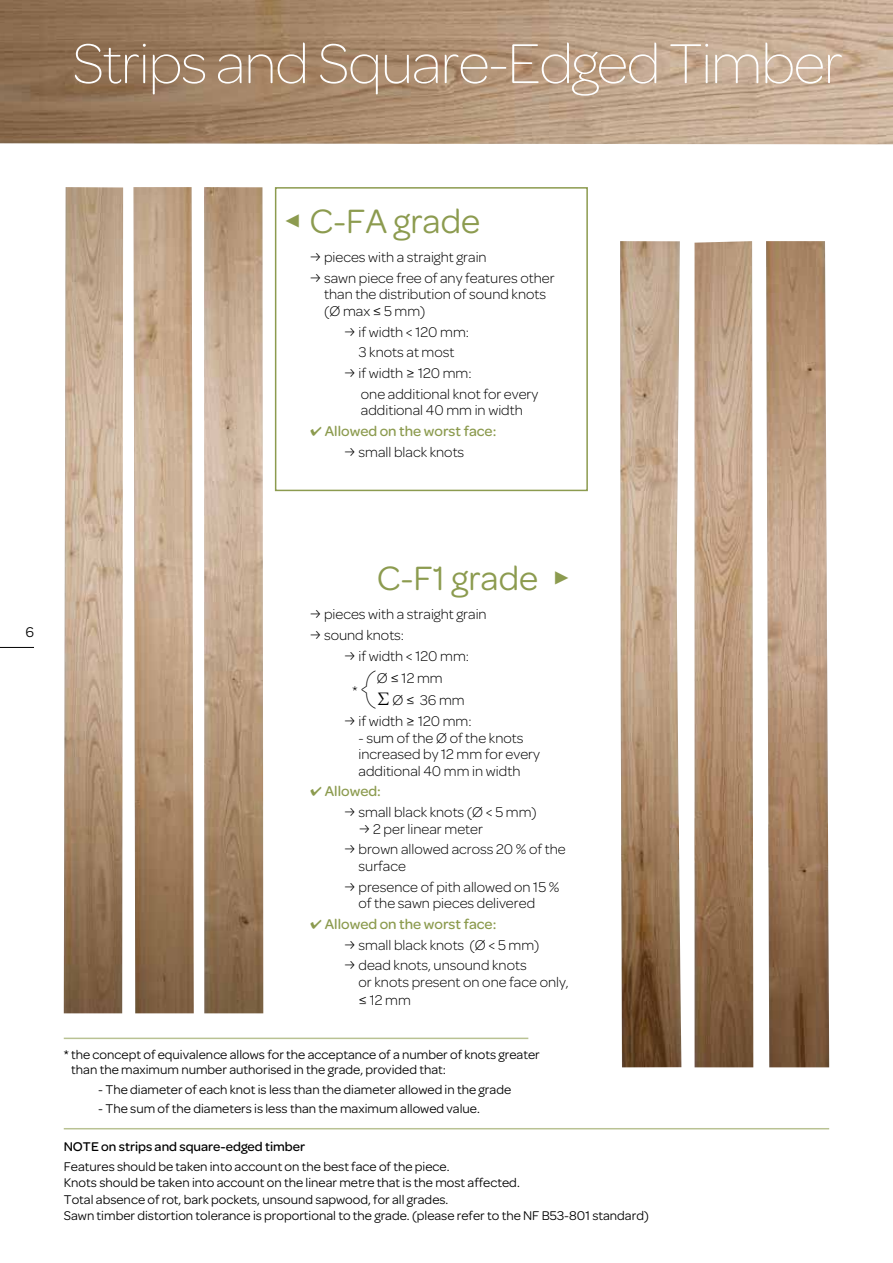
<style>
.page{position:relative;width:893px;height:1263px;background:#fff}
.page>*{position:absolute;margin:0;border:0;box-sizing:border-box;transform-origin:0 0}
.t1{font:200 60px "Omnes";letter-spacing:-.02em;color:#fff}
.t2{font:100 45px "Omnes";color:#000}
.t3{font:36px "Omnes";color:#8c9b4f}
.t4{font:300 15px/20.7px "Omnes";color:#000}
.t5{font:500 15px "Omnes";color:#8c9b4f}
.t6{font:15px "Omnes";color:#000}
.t7{font:13.5px/16.2px "Omnes";color:#000}
.t8{font:500 13.5px "Omnes";color:#000}
.s1{color:#8c9b4f}
.s2{font-weight:500;color:#8c9b4f}
</style>
<div class="page">
<div style="left:275px;top:187px;width:313px;height:304px;border:2px solid #8c9b4f"></div>
<img style="left:0;top:0;width:893px;height:144px">
<img style="left:64px;top:187px;width:59px;height:826px">
<img style="left:620px;top:241px;width:61px;height:826px">
<img style="left:133px;top:187px;width:61px;height:826px">
<img style="left:694px;top:241px;width:59px;height:826px">
<img style="left:204px;top:187px;width:59px;height:826px">
<img style="left:766px;top:241px;width:63px;height:826px">
<hr style="left:64px;top:1128px;width:765px;height:1px;background:#b9c293">
<hr style="left:0;top:647px;width:34px;height:1px;background:#000">
<hr style="left:64px;top:1037px;width:464px;height:2px;background:#b9c293">
<h1 class="t1" style="left:72px;top:31px;width:772px">Strips and Square-Edged Timber</h1>
<h3 class="t3" style="left:309px;top:201px;width:173px">C-FA grade</h3>
<p class="t4" style="left:324px;top:247px;width:232px">pieces with a straight grain<br>sawn piece free of any features other</p>
<p class="t4" style="left:324px;top:286px;width:224px;line-height:16.5px">than the distribution of sound knots (Ø max ≤ 5 mm)</p>
<p class="t4" style="left:359px;top:321px;width:181px">if width &lt; 120 mm:<br>3 knots at most<br>if width ≥ 120 mm:<br>one additional knot for every</p>
<p class="t4" style="left:361px;top:400px;width:163px">additional 40 mm in width</p>
<p class="t5" style="left:309px;top:423px;width:189px">◊ Allowed on the worst face:</p>
<p class="t4" style="left:359px;top:442px;width:107px">small black knots</p>
<p class="t6" style="left:25px;top:623px;width:10px">6</p>
<h3 class="t3" style="left:377px;top:558px;width:163px">C-F1 grade</h3>
<p class="t4" style="left:324px;top:604px;width:164px">pieces with a straight grain sound knots:</p>
<p class="t4" style="left:359px;top:645px;width:112px">if width &lt; 120 mm:</p>
<h2 class="t2" style="left:360px;top:661px;width:18px">{</h2>
<p class="t4" style="left:377px;top:667px;width:89px;line-height:22.2px">Ø ≤ 12 mm<br>∑ Ø ≤ 36 mm</p>
<p class="t4" style="left:359px;top:711px;width:115px">if width ≥ 120 mm:</p>
<p class="t4" style="left:359px;top:729px;width:183px;line-height:16.5px">- sum of the Ø of the knots increased by 12 mm for every additional 40 mm in width</p>
<p class="t4" style="left:359px;top:781px;width:180px;text-indent:-49px"><span class="s1">◊</span> <span class="s2">Allowed:<br></span>small black knots (Ø &lt; 5 mm)</p>
<p class="t4" style="left:359px;top:818px;width:209px;text-indent:15px">2 per linear meter<br>brown allowed across 20 % of the</p>
<p class="t4" style="left:359px;top:855px;width:202px">surface<br>presence of pith allowed on 15 %</p>
<p class="t4" style="left:309px;top:893px;width:227px;text-indent:49px">of the sawn pieces delivered <span class="s1">◊</span> <span class="s2">Allowed on the worst face:</span></p>
<p class="t4" style="left:359px;top:934px;width:182px">small black knots (Ø &lt; 5 mm) dead knots, unsound knots</p>
<p class="t4" style="left:359px;top:973px;width:212px;line-height:18px">or knots present on one face only, ≤ 12 mm</p>
<p class="t4" style="left:352px;top:681px;width:7px">*</p>
<p class="t7" style="left:71px;top:1047px;width:470px;line-height:15px;text-indent:-7px">* the concept of equivalence allows for the acceptance of a number of knots greater than the maximum number authorised in the grade, provided that:</p>
<p class="t7" style="left:98px;top:1081px;width:414px">- The diameter of each knot is less than the diameter allowed in the grade</p>
<p class="t7" style="left:98px;top:1100px;width:383px">- The sum of the diameters is less than the maximum allowed value.</p>
<p class="t8" style="left:64px;top:1139px;width:243px">NOTE on strips and square-edged timber</p>
<p class="t7" style="left:64px;top:1158px;width:586px">Features should be taken into account on the best face of the piece.<br>Knots should be taken into account on the linear metre that is the most affected.<br>Total absence of rot, bark pockets, unsound sapwood, for all grades.<br>Sawn timber distortion tolerance is proportional to the grade. (please refer to the NF B53-801 standard)</p>
</div>
